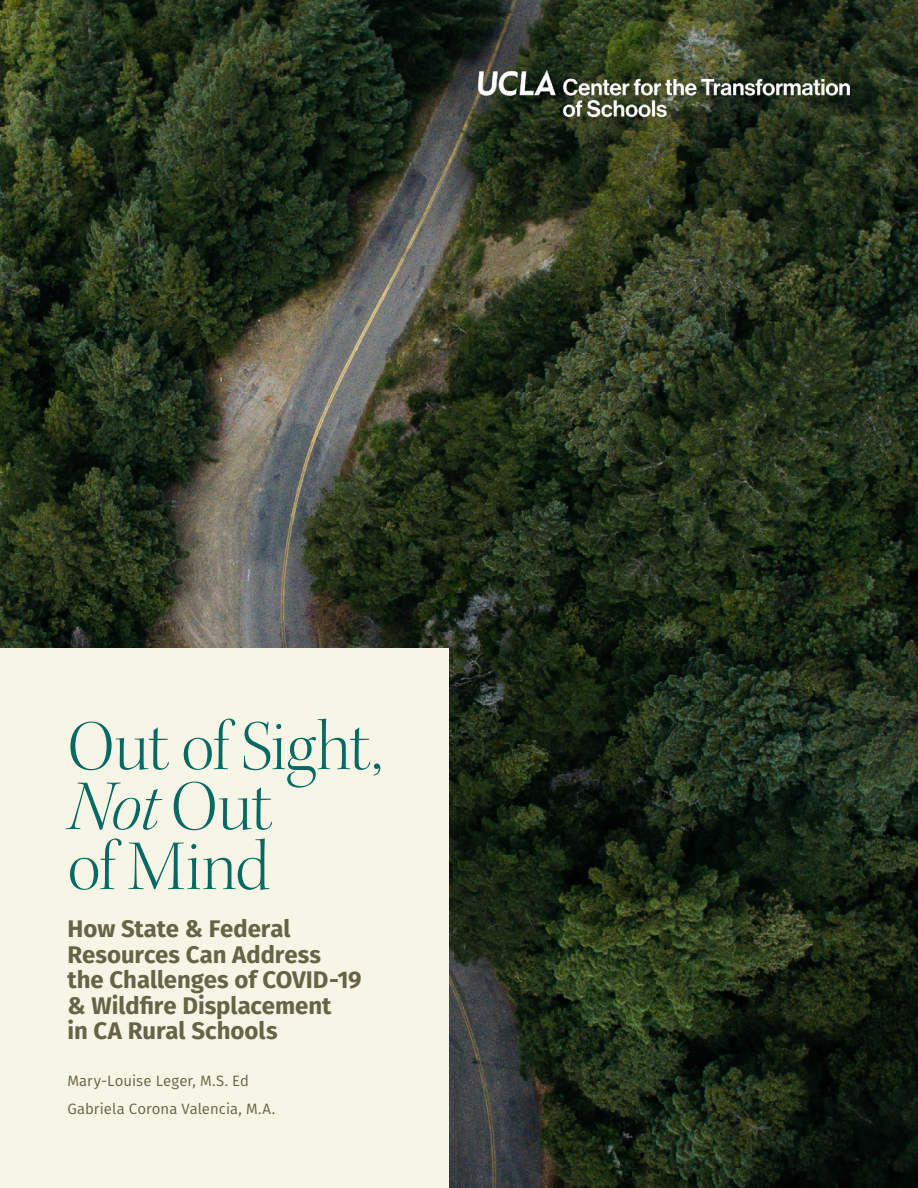
<style>
.page{position:relative;width:918px;height:1188px;background:#fff}
.page>*{position:absolute;margin:0;border:0;box-sizing:border-box;transform-origin:0 0}
.t1{font:72px "Kepler Std Light Disp";letter-spacing:-.015em;color:#066964}
.t2{font:72px "Kepler Std Light It Disp";color:#066964}
.t3{font:700 24px/25.5px "Fira Sans";color:#666446}
.t4{font:15px/27.8px "Fira Sans";letter-spacing:.005em;color:#666446}
.s1{font-family:"Kepler Std Light Disp"}
</style>
<div class="page">
<img style="left:0;top:0;width:918px;height:1188px">
<div style="left:0;top:648px;width:449px;height:540px;background:#f7f5e6"></div>
<img style="left:459px;top:52px;width:409px;height:83px">
<h1 class="t1" style="left:68px;top:706px;width:316px">Out of Sight,</h1>
<h1 class="t2" style="left:68px;top:765px;width:206px">Not <span class="s1">Out</span></h1>
<h1 class="t1" style="left:68px;top:826px;width:204px">of Mind</h1>
<p class="t3" style="left:68px;top:914px;width:296px">How State &amp; Federal<br>Resources Can Address the Challenges of COVID-19 &amp; Wildfire Displacement<br>in CA Rural Schools</p>
<p class="t4" style="left:68px;top:1067px;width:209px">Mary-Louise Leger, M.S. Ed<br>Gabriela Corona Valencia, M.A.</p>
</div>
